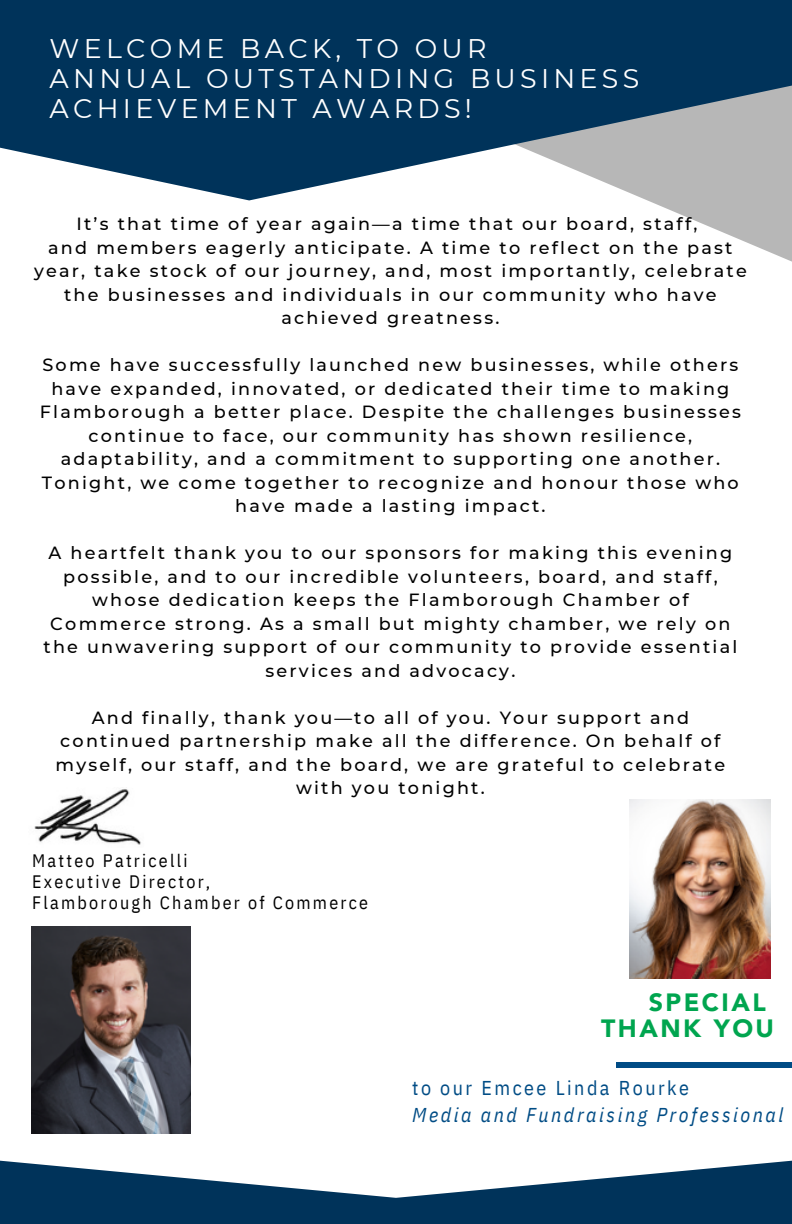
<style>
.page{position:relative;width:792px;height:1224px;background:#fff}
.page>*{position:absolute;margin:0;border:0;box-sizing:border-box;transform-origin:0 0}
.t1{font:27px/30px "Montserrat";letter-spacing:.16em;color:#fff}
.t2{font:900 25px/25.6px "Avenir LT Pro";letter-spacing:.1em;color:#00a54f}
.t3{font:italic 20px/27px "IBM Plex Sans Cond";letter-spacing:.125em;color:#004c85}
.t4{font:18px/21px "IBM Plex Sans Cond";letter-spacing:.125em;color:#000}
.t5{font:500 17.6px/23.6px "Montserrat";letter-spacing:.125em;color:#000;text-align:center}
.s1{font-style:normal}
</style>
<div class="page">
<svg style="left:0;top:1161px;width:792px;height:63px;fill:#00335a"></svg>
<svg style="left:247px;top:200px;width:545px;height:62px"></svg>
<svg style="left:0;top:0;width:792px;height:200px;background:#335a77"></svg>
<img style="left:31px;top:927px;width:159px;height:207px">
<div style="left:617px;top:1062px;width:175px;height:6px;background:#004c85"></div>
<img style="left:629px;top:800px;width:141px;height:178px">
<img style="left:34px;top:789px;width:107px;height:56px">
<p class="t1" style="left:50px;top:33px;width:591px">WELCOME BACK, TO OUR<br>ANNUAL OUTSTANDING BUSINESS<br>ACHIEVEMENT AWARDS!</p>
<h4 class="t5" style="left:34px;top:212px;width:714px">It’s that time of year again—a time that our board, staff,<br>and members eagerly anticipate. A time to reflect on the past year, take stock of our journey, and, most importantly, celebrate the businesses and individuals in our community who have achieved greatness.</h4>
<h4 class="t5" style="left:40px;top:353px;width:703px">Some have successfully launched new businesses, while others have expanded, innovated, or dedicated their time to making Flamborough a better place. Despite the challenges businesses continue to face, our community has shown resilience, adaptability, and a commitment to supporting one another.<br>Tonight, we come together to recognize and honour those who have made a lasting impact.</h4>
<h4 class="t5" style="left:43px;top:541px;width:695px">A heartfelt thank you to our sponsors for making this evening possible, and to our incredible volunteers, board, and staff, whose dedication keeps the Flamborough Chamber of Commerce strong. As a small but mighty chamber, we rely on the unwavering support of our community to provide essential services and advocacy.</h4>
<h4 class="t5" style="left:56px;top:706px;width:671px">And finally, thank you—to all of you. Your support and continued partnership make all the difference. On behalf of myself, our staff, and the board, we are grateful to celebrate with you tonight.</h4>
<h2 class="t4" style="left:32px;top:850px;width:337px">Matteo Patricelli<br>Executive Director,<br>Flamborough Chamber of Commerce</h2>
<p class="t2" style="left:601px;top:992px;width:174px;text-indent:48px">SPECIAL<br>THANK YOU</p>
<p class="t3" style="left:412px;top:1074px;width:373px"><span class="s1">to our Emcee Linda Rourke<br></span>Media and Fundraising Professional</p>
</div>
